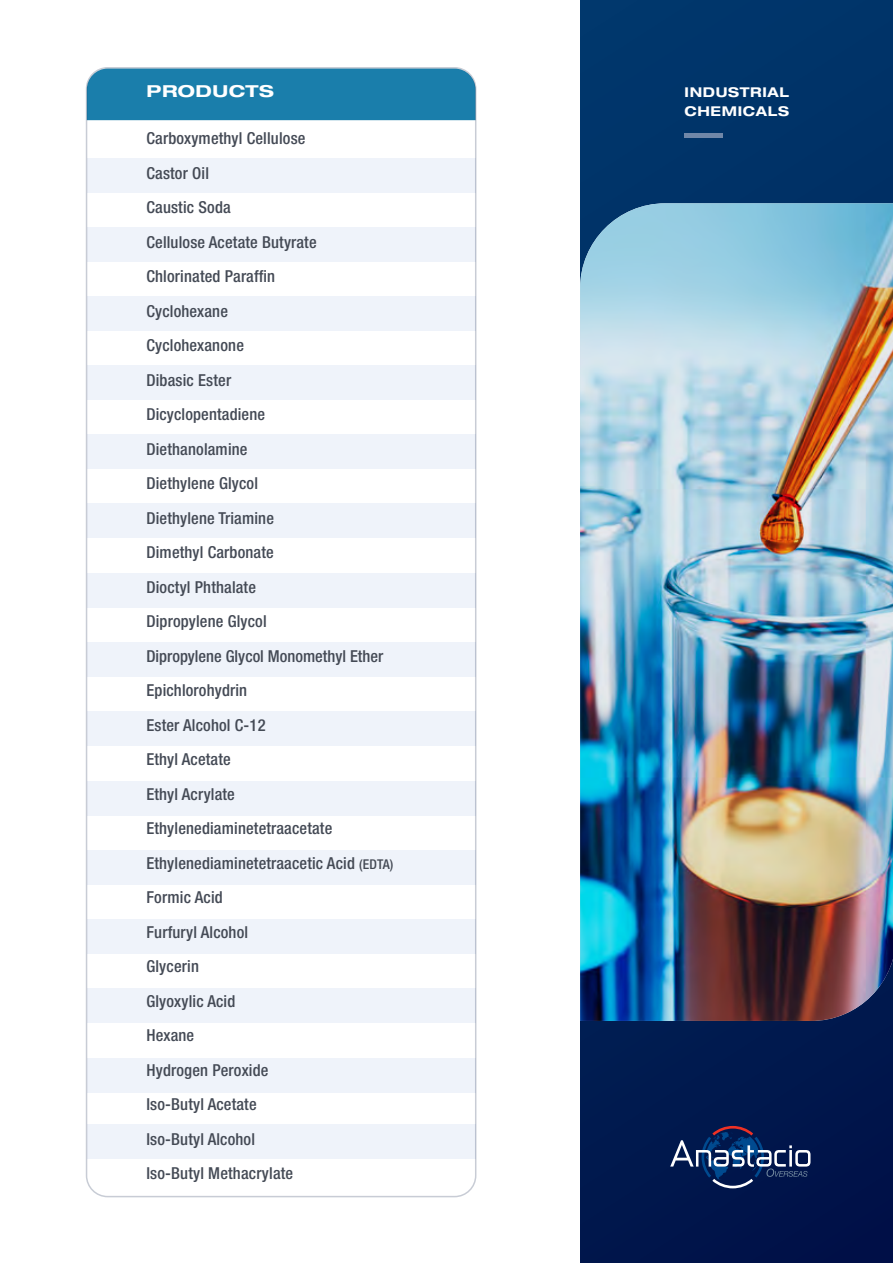
<style>
.page{position:relative;width:893px;height:1263px;background:#fff}
.page>*{position:absolute;margin:0;border:0;box-sizing:border-box;transform-origin:0 0}
.t1{font:500 condensed 16.5px/34.5px "Helvetica Neue";letter-spacing:.01em;color:#444a55}
.t2{font:700 expanded 16.5px "Helvetica Neue";letter-spacing:.025em;color:#fff;scale:1.1 1}
.t3{font:700 expanded 13.5px/19.2px "Helvetica Neue";letter-spacing:.05em;color:#fff}
.s1{font-size:13.5px}
</style>
<div class="page">
<div style="left:87px;top:69px;width:389px;height:51px;background:#1a7eab"></div>
<div style="left:87px;top:158px;width:389px;height:35px;background:#eaeff9"></div>
<div style="left:87px;top:365px;width:389px;height:35px;background:#eaeff9"></div>
<div style="left:87px;top:573px;width:389px;height:35px;background:#eaeff9"></div>
<div style="left:87px;top:780px;width:389px;height:35px;background:#eaeff9"></div>
<div style="left:87px;top:988px;width:389px;height:35px;background:#eaeff9"></div>
<div style="left:87px;top:296px;width:389px;height:35px;background:#eaeff9"></div>
<div style="left:87px;top:503px;width:389px;height:35px;background:#eaeff9"></div>
<div style="left:87px;top:711px;width:389px;height:35px;background:#eaeff9"></div>
<div style="left:87px;top:919px;width:389px;height:35px;background:#eaeff9"></div>
<div style="left:87px;top:227px;width:389px;height:35px;background:#eaeff9"></div>
<div style="left:87px;top:434px;width:389px;height:35px;background:#eaeff9"></div>
<div style="left:87px;top:642px;width:389px;height:35px;background:#eaeff9"></div>
<div style="left:87px;top:850px;width:389px;height:34px;background:#eaeff9"></div>
<div style="left:87px;top:1058px;width:389px;height:35px;background:#eaeff9"></div>
<div style="left:87px;top:1124px;width:389px;height:35px;background:#eaeff9"></div>
<svg style="left:580px;top:0;width:313px;height:1263px;background:#00245a"></svg>
<img style="left:580px;top:203px;width:313px;height:818px">
<svg style="left:670px;top:1126px;width:140px;height:62px;background:#233968"></svg>
<div style="left:684px;top:133px;width:39px;height:5px;background:#7087a8"></div>
<p class="t2" style="left:146px;top:80px;width:117px">PRODUCTS</p>
<p class="t1" style="left:146px;top:121px;width:248px">Carboxymethyl Cellulose<br>Castor Oil<br>Caustic Soda<br>Cellulose Acetate Butyrate<br>Chlorinated Paraffin<br>Cyclohexane<br>Cyclohexanone<br>Dibasic Ester<br>Dicyclopentadiene<br>Diethanolamine<br>Diethylene Glycol<br>Diethylene Triamine<br>Dimethyl Carbonate<br>Dioctyl Phthalate<br>Dipropylene Glycol<br>Dipropylene Glycol Monomethyl Ether<br>Epichlorohydrin<br>Ester Alcohol C-12<br>Ethyl Acetate<br>Ethyl Acrylate<br>Ethylenediaminetetraacetate<br>Ethylenediaminetetraacetic Acid <span class="s1">(EDTA)<br></span>Formic Acid<br>Furfuryl Alcohol<br>Glycerin<br>Glyoxylic Acid<br>Hexane<br>Hydrogen Peroxide<br>Iso-Butyl Acetate<br>Iso-Butyl Alcohol<br>Iso-Butyl Methacrylate</p>
<p class="t3" style="left:684px;top:82px;width:106px">INDUSTRIAL<br>CHEMICALS</p>
</div>
